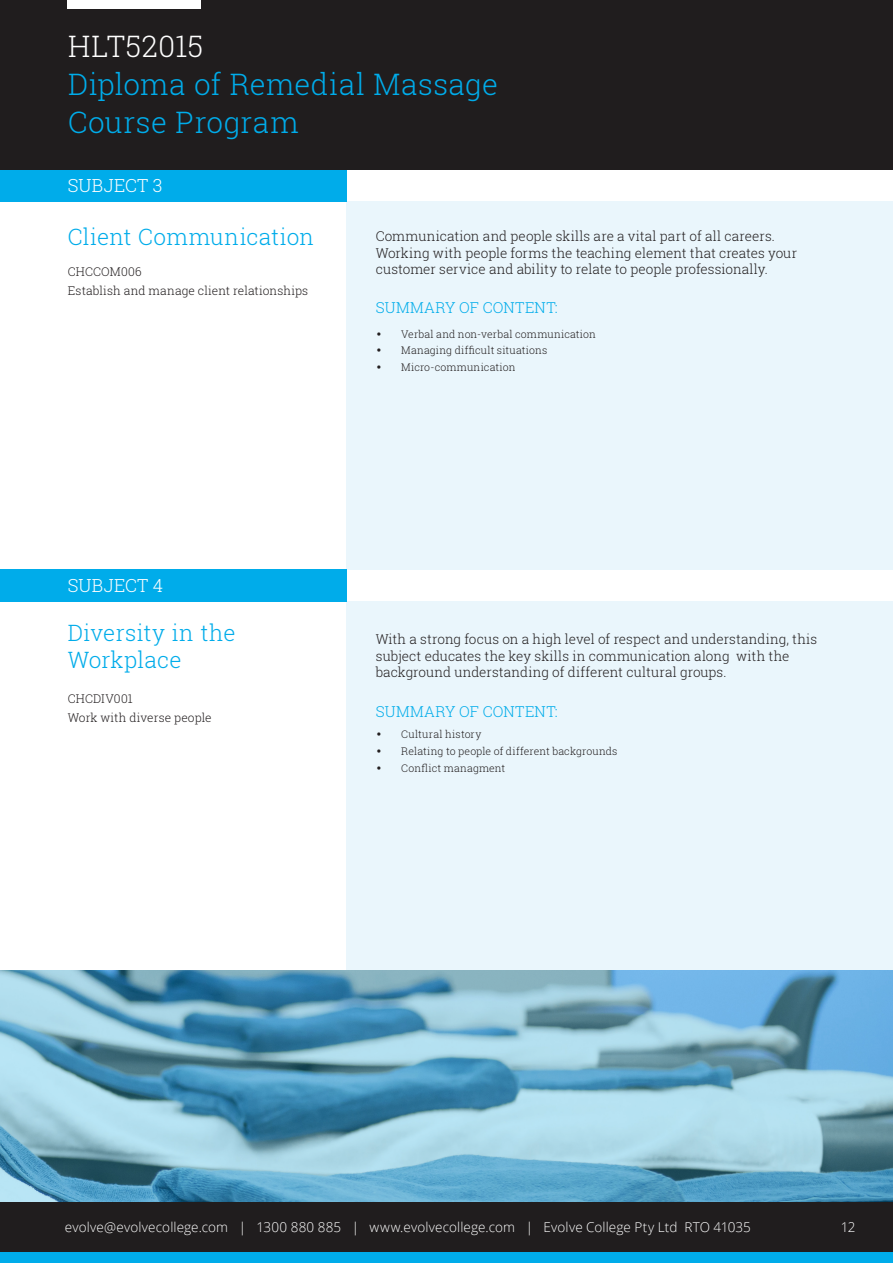
<style>
.page{position:relative;width:893px;height:1263px;background:#fff}
.page>*{position:absolute;margin:0;border:0;box-sizing:border-box;transform-origin:0 0}
.HEADLINE_15P_Avant_G{font:300 29.55px/37.8px "Roboto Slab";letter-spacing:.015em;color:#00acea}
.HEADLINE_15P_Avant_G-2{font:300 22.5px/27px "Roboto Slab";letter-spacing:.01em;color:#00acea}
.COURSE_DESCRIPTION{font:300 18px "Roboto Slab";letter-spacing:.01em;color:#fff}
.Body_Text{font:300 15px "Roboto Slab";letter-spacing:.025em;color:#00acea}
.BLUE_DEMI_HEADLINE_1{font:300 15px "Roboto Slab";letter-spacing:.025em;color:#00acea}
.Body_Text-2{font:300 13.5px/16.5px "Roboto Slab";letter-spacing:.005em;color:#231f20}
.t1{font:300 13.5px "Open Sans";letter-spacing:.01em;color:#fff}
.COURSE_NUMBER{font:300 12px "Roboto Slab";letter-spacing:.01em;color:#231f20}
.t2{font:300 10.5px "Roboto Slab";letter-spacing:.015em;color:#231f20}
.s1{color:#fff}
.s2{font-family:"Avant Garde";font-weight:400}
</style>
<div class="page">
<div style="left:0;top:1252px;width:893px;height:11px;background:#00acea"></div>
<div style="left:0;top:1201px;width:893px;height:51px;background:#201d1e"></div>
<div style="left:346px;top:602px;width:547px;height:500px;background:#eaf6fc"></div>
<div style="left:346px;top:201px;width:547px;height:369px;background:#eaf6fc"></div>
<div style="left:0;top:169px;width:346px;height:32px;background:#00acea"></div>
<div style="left:0;top:570px;width:346px;height:32px;background:#00acea"></div>
<div style="left:0;top:0;width:893px;height:169px;background:#201d1e"></div>
<div style="left:67px;top:0;width:134px;height:8px;background:#fff"></div>
<svg style="left:0;top:970px;width:893px;height:231px;background:#76afc9"></svg>
<p class="HEADLINE_15P_Avant_G" style="left:68px;top:27px;width:431px"><span class="s1">HLT52015<br></span>Diploma of Remedial Massage</p>
<p class="HEADLINE_15P_Avant_G" style="left:68px;top:27px;width:488px;text-indent:55px"><span class="s1">4<br></span>Certificate IV in Massage Therapy<br>Course Program</p>
<p class="COURSE_DESCRIPTION" style="left:68px;top:173px;width:96px">SUBJECT 3</p>
<p class="HEADLINE_15P_Avant_G-2" style="left:68px;top:222px;width:248px">Client Communication</p>
<p class="COURSE_NUMBER" style="left:68px;top:263px;width:76px">CHCCOM006</p>
<p class="COURSE_NUMBER" style="left:68px;top:282px;width:242px">Establish and manage client relationships</p>
<p class="Body_Text-2" style="left:376px;top:228px;width:423px">Communication and people skills are a vital part of all careers.<br>Working with people forms the teaching element that creates your customer service and ability to relate to people professionally.</p>
<p class="Body_Text" style="left:376px;top:297px;width:183px">SUMMARY OF CONTENT:</p>
<p class="t2" style="left:376px;top:327px;width:222px"><span class="s2">•</span> Verbal and non-verbal communication</p>
<p class="t2" style="left:376px;top:343px;width:173px"><span class="s2">•</span> Managing difficult situations</p>
<p class="t2" style="left:376px;top:360px;width:141px"><span class="s2">•</span> Micro-communication</p>
<p class="COURSE_DESCRIPTION" style="left:68px;top:573px;width:97px">SUBJECT 4</p>
<p class="HEADLINE_15P_Avant_G-2" style="left:68px;top:618px;width:169px">Diversity in the<br>Workplace</p>
<p class="COURSE_NUMBER" style="left:68px;top:690px;width:66px">CHCDIV001</p>
<p class="COURSE_NUMBER" style="left:68px;top:709px;width:145px">Work with diverse people</p>
<p class="Body_Text-2" style="left:376px;top:631px;width:443px">With a strong focus on a high level of respect and understanding, this subject educates the key skills in communication along with the background understanding of different cultural groups.</p>
<p class="BLUE_DEMI_HEADLINE_1" style="left:376px;top:701px;width:183px">SUMMARY OF CONTENT:</p>
<p class="t2" style="left:376px;top:727px;width:107px"><span class="s2">•</span> Cultural history</p>
<p class="t2" style="left:376px;top:744px;width:243px"><span class="s2">•</span> Relating to people of different backgrounds</p>
<p class="t2" style="left:376px;top:761px;width:131px"><span class="s2">•</span> Conflict managment</p>
<p class="t1" style="left:65px;top:1217px;width:688px">evolve@evolvecollege.com | 1300 880 885 | www.evolvecollege.com | Evolve College Pty Ltd RTO 41035</p>
<p class="t1" style="left:841px;top:1217px;width:16px">12</p>
</div>
